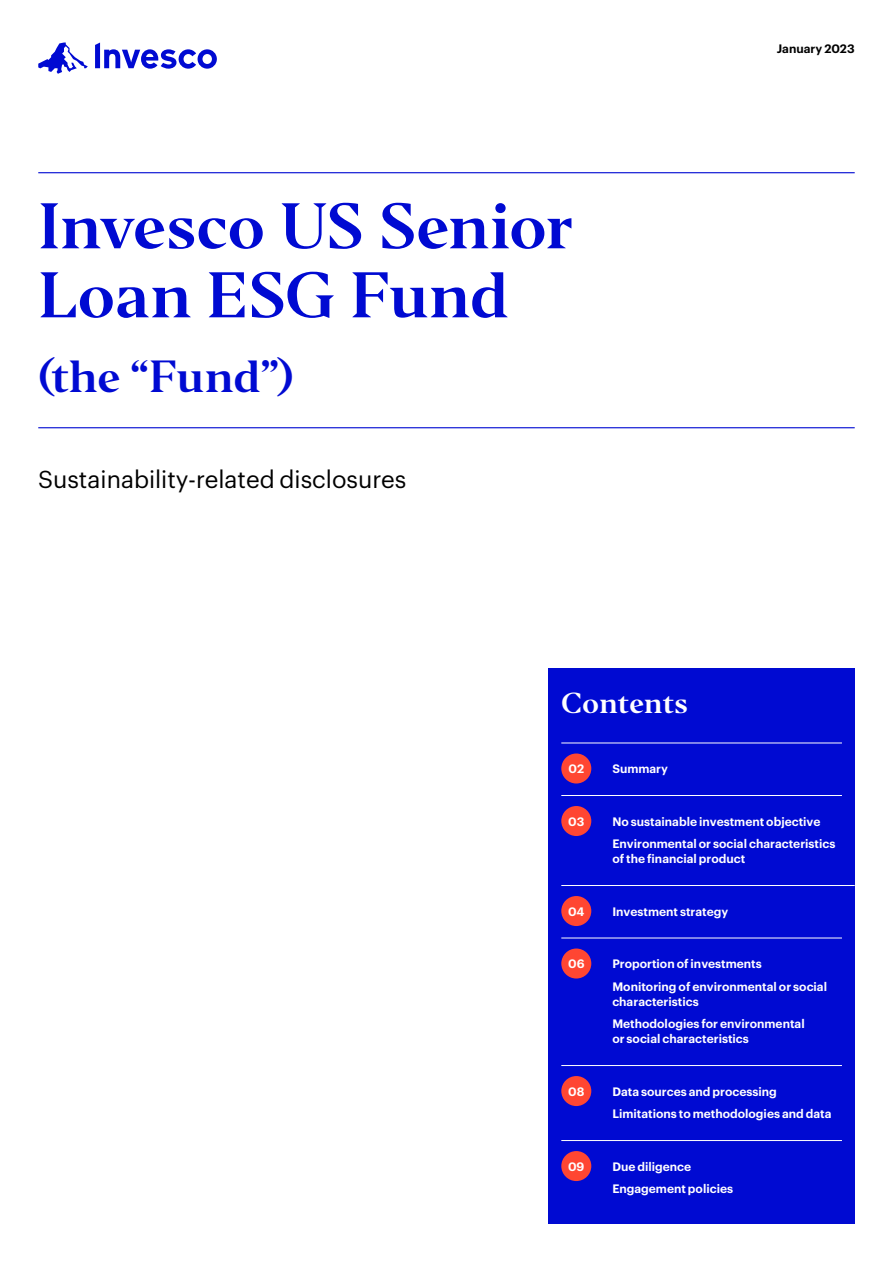
<style>
.page{position:relative;width:893px;height:1263px;background:#fff}
.page>*{position:absolute;margin:0;border:0;box-sizing:border-box;transform-origin:0 0}
.t1{font:60px/69px "Invesco Editor";letter-spacing:-.015em;color:#000ad2}
.t2{font:42px "Invesco Editor";letter-spacing:-.01em;color:#000ad2}
.t3{font:27px "Invesco Editor";color:#fff}
.t4{font:24px "Graphik";color:#000}
.t5{font:600 12px/22.5px "Graphik";color:#fff}
.t6{font:600 12px "Graphik";color:#000}
</style>
<div class="page">
<svg style="left:38px;top:43px;width:50px;height:31px"></svg>
<svg style="left:95px;top:43px;width:122px;height:26px"></svg>
<hr style="left:38px;top:172px;width:817px;height:1px;background:#000ad2">
<hr style="left:38px;top:427px;width:817px;height:1px;background:#000ad2">
<div style="left:549px;top:668px;width:306px;height:555px;background:#000ad2"></div>
<hr style="left:561px;top:743px;width:281px;height:1px;background:#fff">
<hr style="left:561px;top:795px;width:281px;height:1px;background:#fff">
<hr style="left:561px;top:885px;width:294px;height:1px;background:#fff">
<hr style="left:561px;top:938px;width:281px;height:1px;background:#fff">
<hr style="left:561px;top:1065px;width:281px;height:1px;background:#fff">
<hr style="left:561px;top:1140px;width:281px;height:1px;background:#fff">
<div style="left:561px;top:753px;width:30px;height:30px;background:#ff4632;border-radius:50%"></div>
<div style="left:561px;top:806px;width:30px;height:30px;background:#ff4632;border-radius:50%"></div>
<div style="left:561px;top:896px;width:30px;height:30px;background:#ff4632;border-radius:50%"></div>
<div style="left:561px;top:948px;width:30px;height:30px;background:#ff4632;border-radius:50%"></div>
<div style="left:561px;top:1076px;width:30px;height:30px;background:#ff4632;border-radius:50%"></div>
<div style="left:561px;top:1151px;width:30px;height:30px;background:#ff4632;border-radius:50%"></div>
<h1 class="t1" style="left:38px;top:192px;width:537px">Invesco US Senior<br>Loan ESG Fund</h1>
<h2 class="t2" style="left:38px;top:350px;width:257px">(the “Fund”)</h2>
<h3 class="t4" style="left:38px;top:462px;width:370px">Sustainability-related disclosures</h3>
<h3 class="t3" style="left:561px;top:686px;width:128px">Contents</h3>
<p class="t5" style="left:568px;top:757px;width:17px">02</p>
<p class="t5" style="left:612px;top:757px;width:57px">Summary</p>
<p class="t6" style="left:777px;top:40px;width:79px">January 2023</p>
<p class="t5" style="left:568px;top:809px;width:18px">03</p>
<p class="t5" style="left:612px;top:809px;width:225px">No sustainable investment objective<br>Environmental or social characteristics</p>
<p class="t5" style="left:612px;top:847px;width:134px">of the financial product</p>
<p class="t5" style="left:568px;top:899px;width:18px">04</p>
<p class="t5" style="left:612px;top:899px;width:117px">Investment strategy</p>
<p class="t5" style="left:568px;top:952px;width:18px">06</p>
<p class="t5" style="left:612px;top:952px;width:216px">Proportion of investments<br>Monitoring of environmental or social</p>
<p class="t5" style="left:612px;top:989px;width:194px">characteristics<br>Methodologies for environmental</p>
<p class="t5" style="left:612px;top:1027px;width:138px">or social characteristics</p>
<p class="t5" style="left:568px;top:1079px;width:18px">08</p>
<p class="t5" style="left:612px;top:1079px;width:221px">Data sources and processing<br>Limitations to methodologies and data</p>
<p class="t5" style="left:568px;top:1154px;width:18px">09</p>
<p class="t5" style="left:612px;top:1154px;width:122px">Due diligence<br>Engagement policies</p>
</div>
